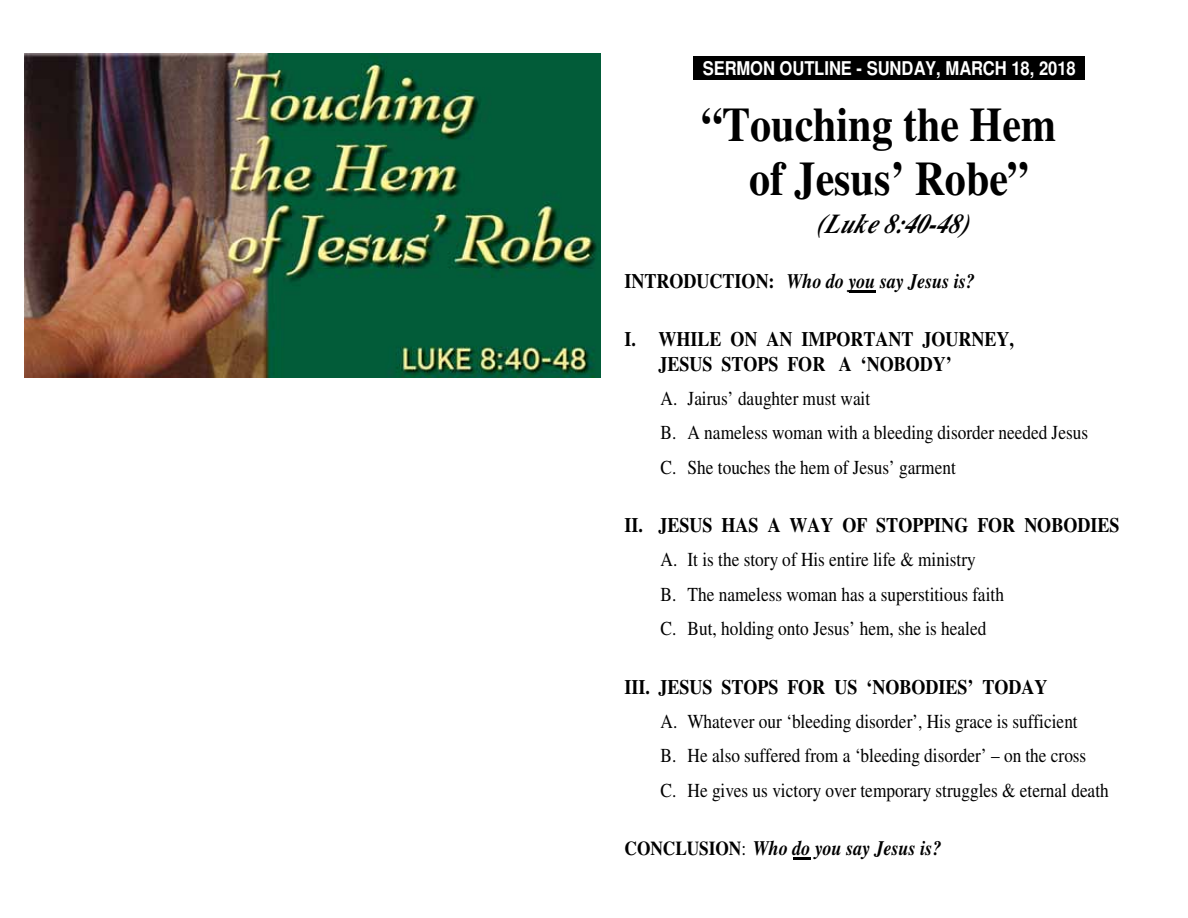
<style>
.page{position:relative;width:1188px;height:918px;background:#fff}
.page>*{position:absolute;margin:0;border:0;box-sizing:border-box;transform-origin:0 0}
.t1{font:700 48px/54.9px "Times";color:#000;text-align:center;scale:.88 1}
.t2{font:italic 700 27.45px "Times";color:#000;scale:.88 1}
.t3{font:700 20.55px/24.2px "Times";color:#000;scale:.88 1}
.t4{font:italic 700 20.55px "Times";color:#000;scale:.88 1}
.t5{font:19.8px/34.3px "Times";color:#000;scale:.88 1}
.t6{font:700 18.9px "Helvetica";letter-spacing:-.005em;color:#fff;scale:.87 1}
.s1{color:#000}
.s2{color:#fff}
.s3{font-style:normal}
.s4{font-style:normal;font-size:19.8px}
.s5{font-weight:400;font-style:normal;font-size:19.8px}
</style>
<div class="page">
<img style="left:24px;top:54px;width:576px;height:324px">
<div style="left:693px;top:57px;width:392px;height:23px;background:#000"></div>
<hr style="left:849px;top:290px;width:27px;height:2px;background:#000">
<svg style="left:793px;top:857px;width:18px;height:2px"></svg>
<p class="t6" style="left:693px;top:61px;width:452px"><span class="s1">.</span> SERMON OUTLINE - SUNDAY, MARCH 18, 2018<span class="s1">..</span></p>
<h1 class="t1" style="left:701px;top:101px;width:428px">“Touching the Hem<span class="s2">.. </span>of Jesus’ Robe”</h1>
<h2 class="t2" style="left:816px;top:214px;width:183px">(Luke8:40-48)</h2>
<p class="t4" style="left:625px;top:274px;width:400px"><span class="s3">INTRODUCTION:</span> Who do you say Jesus is?</p>
<p class="t3" style="left:658px;top:329px;width:406px;text-indent:-34px">I. WHILE ON AN IMPORTANT JOURNEY,<br>JESUS STOPS FOR A ‘NOBODY’</p>
<p class="t5" style="left:661px;top:383px;width:487px">A. Jairus’ daughter must wait<br>B. A nameless woman with a bleeding disorder needed Jesus<br>C. She touches the hem of Jesus’ garment</p>
<p class="t3" style="left:625px;top:515px;width:564px">II. JESUS HAS A WAY OF STOPPING FOR NOBODIES</p>
<p class="t5" style="left:661px;top:545px;width:392px">A. It is the story of His entire life &amp; ministry<br>B. The nameless woman has a superstitious faith<br>C. But, holding onto Jesus’ hem, she is healed</p>
<p class="t3" style="left:625px;top:676px;width:482px">III. JESUS STOPS FOR US ‘NOBODIES’ TODAY</p>
<p class="t5" style="left:661px;top:706px;width:511px">A. Whatever our ‘bleeding disorder’, His grace is sufficient<br>B. He also suffered from a ‘bleeding disorder’ – on the cross<br>C. He gives us victory over temporary struggles &amp; eternal death</p>
<p class="t4" style="left:625px;top:841px;width:361px"><span class="s4">CONCLUSION</span><span class="s5">:</span> Who do you say Jesus is?</p>
</div>
